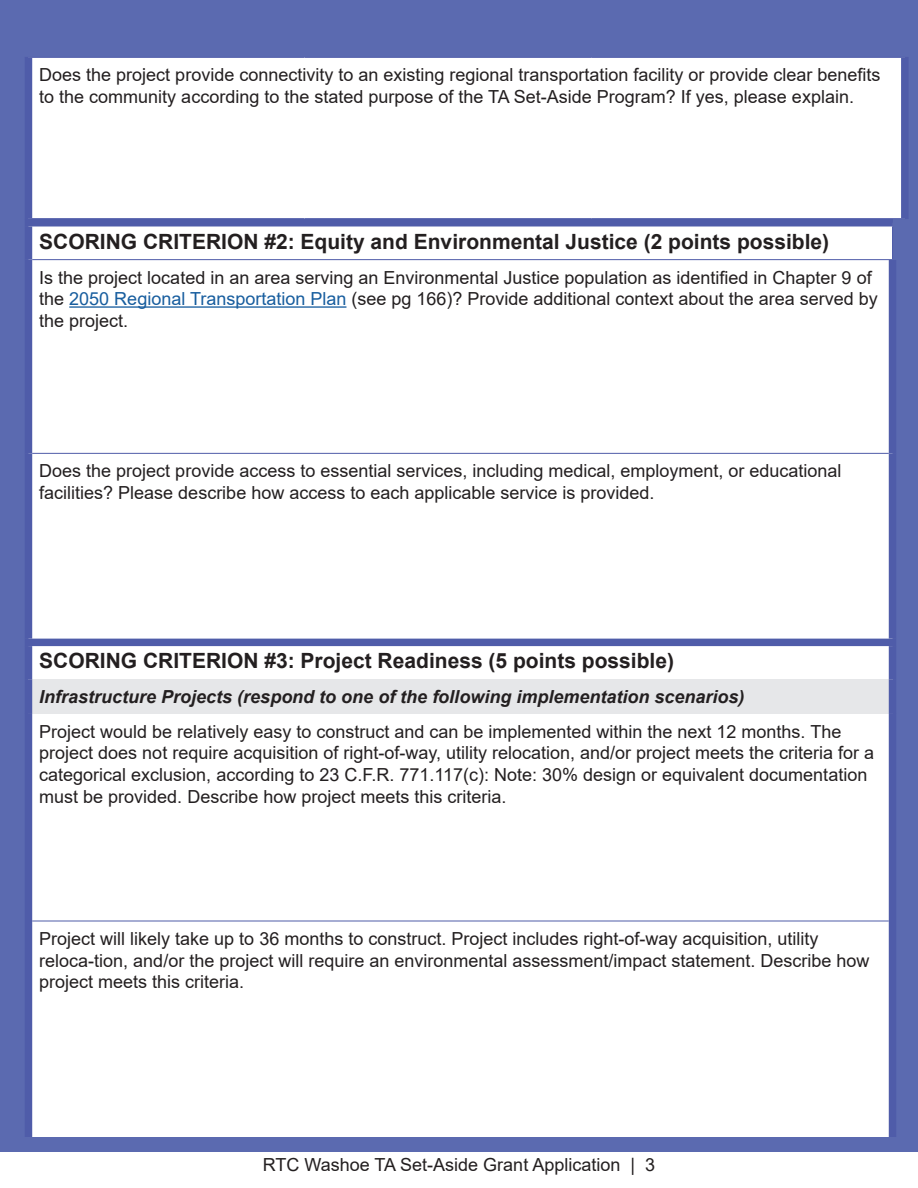
<style>
.page{position:relative;width:918px;height:1188px;background:#fff}
.page>*{position:absolute;margin:0;border:0;box-sizing:border-box;transform-origin:0 0}
.t1{font:700 21px "Arial";color:#231f20}
.t2{font:18px/21.6px "Arial";color:#231f20}
.t3{font:italic 700 18px "Arial";color:#231f20}
.s1{color:#175d9e}
</style>
<div class="page">
<div style="left:0;top:0;width:918px;height:1151px;background:#5b6ab0"></div>
<div style="left:28px;top:226px;width:865px;height:911px;background:#fff"></div>
<div style="left:28px;top:679px;width:865px;height:35px;background:#e6e7e9"></div>
<div style="left:889px;top:260px;width:7px;height:193px;background:#4f5ca9"></div>
<div style="left:889px;top:453px;width:7px;height:186px;background:#4f5ca9"></div>
<div style="left:889px;top:679px;width:7px;height:35px;background:#4f5ca9"></div>
<div style="left:889px;top:714px;width:7px;height:207px;background:#4f5ca9"></div>
<div style="left:889px;top:921px;width:7px;height:216px;background:#4f5ca9"></div>
<hr style="left:892px;top:227px;width:1px;height:32px;background:#4f5ca9">
<div style="left:25px;top:219px;width:868px;height:7px;background:#4f5ca9"></div>
<div style="left:25px;top:227px;width:7px;height:33px;background:#4f5ca9"></div>
<hr style="left:32px;top:259px;width:861px;height:1px;background:#4f5ca9">
<hr style="left:32px;top:453px;width:857px;height:1px;background:#4f5ca9">
<hr style="left:32px;top:921px;width:857px;height:1px;background:#4f5ca9">
<div style="left:25px;top:260px;width:7px;height:193px;background:#4f5ca9"></div>
<div style="left:25px;top:453px;width:7px;height:186px;background:#4f5ca9"></div>
<div style="left:25px;top:679px;width:7px;height:35px;background:#4f5ca9"></div>
<div style="left:25px;top:714px;width:7px;height:207px;background:#4f5ca9"></div>
<div style="left:25px;top:921px;width:7px;height:216px;background:#4f5ca9"></div>
<div style="left:25px;top:639px;width:871px;height:7px;background:#4f5ca9"></div>
<div style="left:25px;top:646px;width:7px;height:33px;background:#4f5ca9"></div>
<div style="left:889px;top:646px;width:7px;height:33px;background:#4f5ca9"></div>
<hr style="left:69px;top:306px;width:277px;height:2px;background:#175d9e">
<div style="left:28px;top:57px;width:877px;height:162px;background:#fff"></div>
<hr style="left:25px;top:57px;width:280px;height:1px;background:#4f5ca9">
<hr style="left:305px;top:57px;width:287px;height:1px;background:#4f5ca9">
<hr style="left:592px;top:57px;width:317px;height:1px;background:#4f5ca9">
<hr style="left:25px;top:218px;width:280px;height:1px;background:#4f5ca9">
<hr style="left:305px;top:218px;width:287px;height:1px;background:#4f5ca9">
<hr style="left:592px;top:218px;width:317px;height:1px;background:#4f5ca9">
<div style="left:25px;top:58px;width:7px;height:160px;background:#4f5ca9"></div>
<div style="left:901px;top:58px;width:8px;height:160px;background:#4f5ca9"></div>
<p class="t2" style="left:39px;top:64px;width:843px">Does the project provide connectivity to an existing regional transportation facility or provide clear benefits to the community according to the stated purpose of the TA Set-Aside Program? If yes, please explain.</p>
<p class="t1" style="left:39px;top:227px;width:791px">SCORING CRITERION #2: Equity and Environmental Justice (2 points possible)</p>
<p class="t2" style="left:39px;top:266px;width:840px">Is the project located in an area serving an Environmental Justice population as identified in Chapter 9 of the <span class="s1">2050 Regional Transportation Plan</span> (see pg 166)? Provide additional context about the area served by the project.</p>
<p class="t2" style="left:39px;top:460px;width:804px">Does the project provide access to essential services, including medical, employment, or educational facilities? Please describe how access to each applicable service is provided.</p>
<p class="t1" style="left:39px;top:646px;width:636px">SCORING CRITERION #3: Project Readiness (5 points possible)</p>
<p class="t3" style="left:39px;top:685px;width:707px">Infrastructure Projects (respond to one of the following implementation scenarios)</p>
<p class="t2" style="left:39px;top:721px;width:837px">Project would be relatively easy to construct and can be implemented within the next 12 months. The project does not require acquisition of right-of-way, utility relocation, and/or project meets the criteria for a categorical exclusion, according to 23 C.F.R. 771.117(c): Note: 30% design or equivalent documentation must be provided. Describe how project meets this criteria.</p>
<p class="t2" style="left:39px;top:928px;width:832px">Project will likely take up to 36 months to construct. Project includes right-of-way acquisition, utility reloca-tion, and/or the project will require an environmental assessment/impact statement. Describe how project meets this criteria.</p>
<p class="t2" style="left:263px;top:1154px;width:394px">RTC Washoe TA Set-Aside Grant Application | 3</p>
</div>
